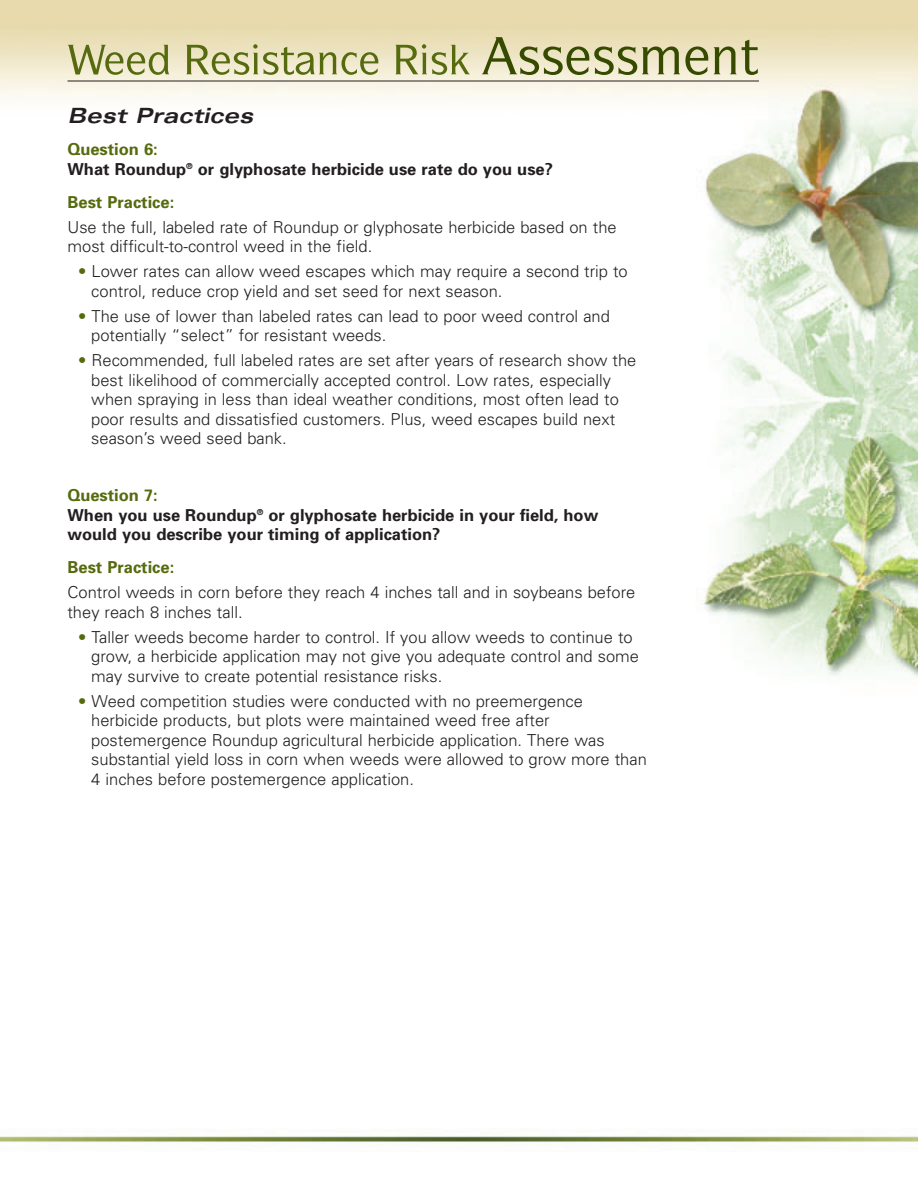
<style>
.page{position:relative;width:918px;height:1188px;background:#fff}
.page>*{position:absolute;margin:0;border:0;box-sizing:border-box;transform-origin:0 0}
.t1{font:italic 700 expanded 21px "Univers";color:#231f20}
.t2{font:300 16.5px/19.5px "Univers";color:#231f20}
.t3{font:700 16.5px/19.5px "Univers";color:#231f20}
.t4{font:700 16.5px "Univers";color:#556b0e}
.s1{color:#556b0e}
</style>
<div class="page">
<img style="left:0;top:0;width:918px;height:1146px">
<svg style="left:68px;top:45px;width:101px;height:30px;background:#bec08e"></svg>
<svg style="left:186px;top:44px;width:192px;height:31px;background:#c4c495"></svg>
<svg style="left:395px;top:44px;width:75px;height:31px;background:#bfc08e"></svg>
<svg style="left:482px;top:37px;width:276px;height:38px;background:#bebc91"></svg>
<hr style="left:68px;top:81px;width:691px;height:1px;background:#231f20">
<p class="t1" style="left:68px;top:108px;width:187px">Best Practices</p>
<p class="t3" style="left:68px;top:141px;width:487px"><span class="s1">Question 6:<br></span>What Roundup<sup>®</sup> or glyphosate herbicide use rate do you use?</p>
<p class="t4" style="left:68px;top:196px;width:108px">Best Practice:</p>
<p class="t2" style="left:68px;top:219px;width:551px">Use the full, labeled rate of Roundup or glyphosate herbicide based on the most difficult-to-control weed in the field.</p>
<p class="t2" style="left:91px;top:263px;width:538px;text-indent:-13px"><span class="s1">•</span> Lower rates can allow weed escapes which may require a second trip to control, reduce crop yield and set seed for next season.</p>
<p class="t2" style="left:91px;top:308px;width:520px;text-indent:-13px"><span class="s1">•</span> The use of lower than labeled rates can lead to poor weed control and potentially “select” for resistant weeds.</p>
<p class="t2" style="left:91px;top:352px;width:547px;text-indent:-13px"><span class="s1">•</span> Recommended, full labeled rates are set after years of research show the best likelihood of commercially accepted control. Low rates, especially when spraying in less than ideal weather conditions, most often lead to poor results and dissatisfied customers. Plus, weed escapes build next season’s weed seed bank.</p>
<p class="t3" style="left:67px;top:487px;width:532px"><span class="s1">Question 7:<br></span>When you use Roundup<sup>®</sup> or glyphosate herbicide in your field, how would you describe your timing of application?</p>
<p class="t4" style="left:68px;top:561px;width:108px">Best Practice:</p>
<p class="t2" style="left:68px;top:584px;width:569px">Control weeds in corn before they reach 4 inches tall and in soybeans before they reach 8 inches tall.</p>
<p class="t2" style="left:91px;top:629px;width:549px;text-indent:-13px"><span class="s1">•</span> Taller weeds become harder to control. If you allow weeds to continue to grow, a herbicide application may not give you adequate control and some may survive to create potential resistance risks.</p>
<p class="t2" style="left:91px;top:692px;width:557px;text-indent:-13px"><span class="s1">•</span> Weed competition studies were conducted with no preemergence herbicide products, but plots were maintained weed free after postemergence Roundup agricultural herbicide application. There was substantial yield loss in corn when weeds were allowed to grow more than 4 inches before postemergence application.</p>
</div>
